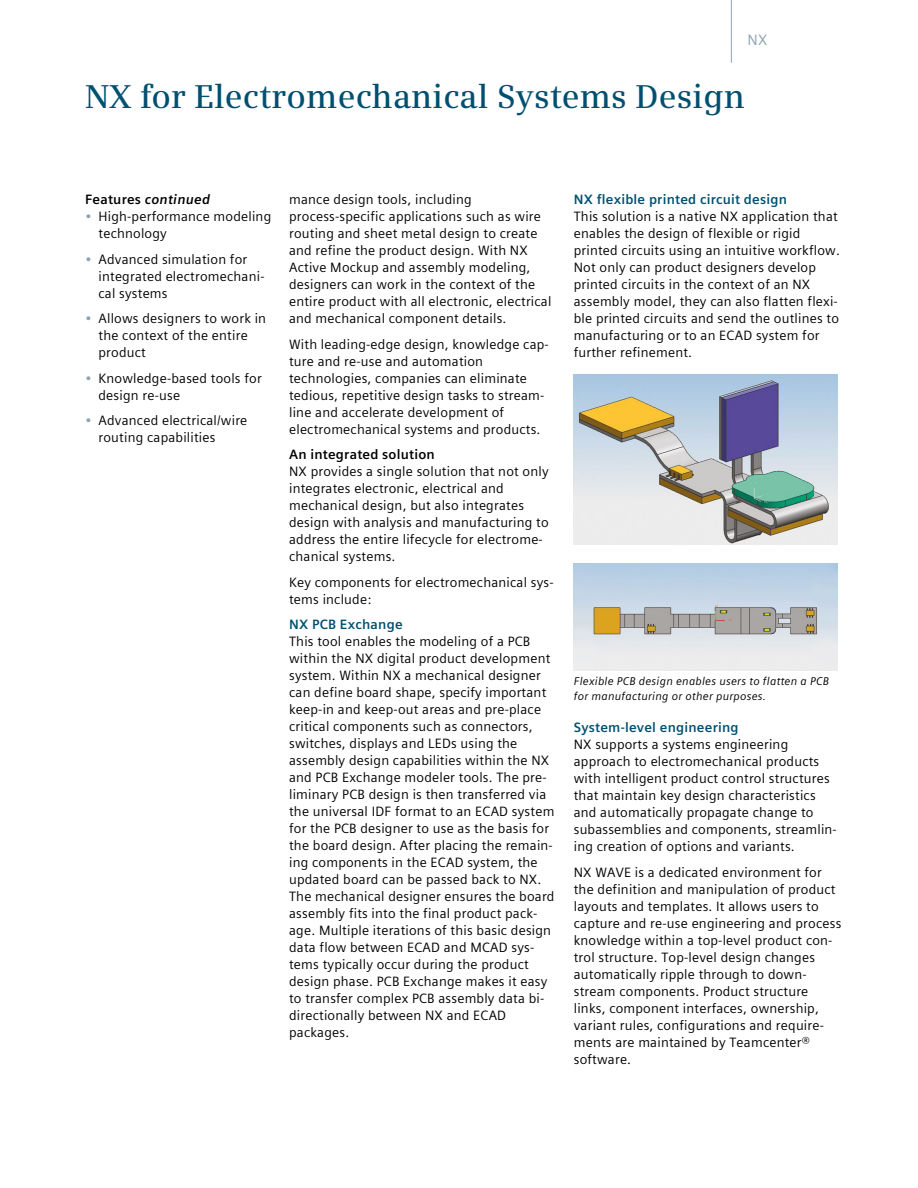
<style>
.page{position:relative;width:918px;height:1188px;background:#fff}
.page>*{position:absolute;margin:0;border:0;box-sizing:border-box;transform-origin:0 0}
._04__Head_Blue__22pt{font:600 33px "Siemens Serif";letter-spacing:.005em;color:#004f70}
.Product_tab___10pt_0{font:15px "Siemens Sans Global";color:#8ca3af}
._04__Copy___9pt_4mm{font:13.5px/17px "Siemens Sans Global";letter-spacing:.015em;color:#000}
._04__Head_para_Blue{font:700 13.5px "Siemens Sans Global";letter-spacing:.015em;color:#004f70}
._04__Head_paragraph{font:700 13.5px "Siemens Sans Global";letter-spacing:.015em;color:#000}
._04__Head_paragraph-2{font:italic 700 13.5px "Siemens Sans Global";letter-spacing:.015em;color:#000}
._06__Captions___7_5p{font:italic 11.25px/14.9px "Siemens Sans Global";letter-spacing:.02em;color:#000}
.s1{font-style:normal}
.s2{color:#8ca3af}
</style>
<div class="page">
<img style="left:574px;top:374px;width:263px;height:170px">
<img style="left:574px;top:563px;width:263px;height:108px">
<hr style="left:731px;top:0;width:1px;height:63px;background:#8ca3af">
<p class="Product_tab___10pt_0" style="left:748px;top:29px;width:21px">NX</p>
<p class="_04__Head_Blue__22pt" style="left:85px;top:77px;width:662px">NX for Electromechanical Systems Design</p>
<p class="_04__Head_paragraph-2" style="left:85px;top:189px;width:127px"><span class="s1">Features</span> continued</p>
<p class="_04__Copy___9pt_4mm" style="left:99px;top:208px;width:174px;text-indent:-14px"><span class="s2">•</span> High-performance modeling technology</p>
<p class="_04__Copy___9pt_4mm" style="left:99px;top:250px;width:168px;text-indent:-14px"><span class="s2">•</span> Advanced simulation for integrated electromechani&shy;cal systems</p>
<p class="_04__Copy___9pt_4mm" style="left:99px;top:310px;width:169px;text-indent:-14px"><span class="s2">•</span> Allows designers to work in the context of the entire product</p>
<p class="_04__Copy___9pt_4mm" style="left:99px;top:370px;width:165px;text-indent:-14px"><span class="s2">•</span> Knowledge-based tools for design re-use</p>
<p class="_04__Copy___9pt_4mm" style="left:99px;top:412px;width:150px;text-indent:-14px"><span class="s2">•</span> Advanced electrical/wire routing capabilities</p>
<p class="_04__Copy___9pt_4mm" style="left:289px;top:191px;width:264px">mance design tools, including process-specific applications such as wire routing and sheet metal design to create and refine the product design. With NX Active Mockup and assembly modeling, designers can work in the context of the entire product with all electronic, electrical and mechanical component details.</p>
<p class="_04__Copy___9pt_4mm" style="left:289px;top:336px;width:261px">With leading-edge design, knowledge cap&shy;ture and re-use and automation technologies, companies can eliminate tedious, repetitive design tasks to stream&shy;line and accelerate development of electromechanical systems and products.</p>
<p class="_04__Head_paragraph" style="left:289px;top:444px;width:147px">An integrated solution</p>
<p class="_04__Copy___9pt_4mm" style="left:289px;top:463px;width:261px">NX provides a single solution that not only integrates electronic, electrical and mechanical design, but also integrates design with analysis and manufacturing to address the entire lifecycle for electrome&shy;chanical systems.</p>
<p class="_04__Copy___9pt_4mm" style="left:289px;top:574px;width:266px">Key components for electromechanical sys&shy;tems include:</p>
<p class="_04__Head_para_Blue" style="left:289px;top:614px;width:115px">NX PCB Exchange</p>
<p class="_04__Copy___9pt_4mm" style="left:289px;top:633px;width:267px">This tool enables the modeling of a PCB within the NX digital product development system. Within NX a mechanical designer can define board shape, specify important keep-in and keep-out areas and pre-place critical components such as connectors, switches, displays and LEDs using the assembly design capabilities within the NX and PCB Exchange modeler tools. The pre&shy;liminary PCB design is then transferred via the universal IDF format to an ECAD system for the PCB designer to use as the basis for the board design. After placing the remain&shy;ing components in the ECAD system, the updated board can be passed back to NX.<br>The mechanical designer ensures the board assembly fits into the final product pack&shy;age. Multiple iterations of this basic design data flow between ECAD and MCAD sys&shy;tems typically occur during the product design phase. PCB Exchange makes it easy to transfer complex PCB assembly data bi&shy;directionally between NX and ECAD packages.</p>
<p class="_04__Head_para_Blue" style="left:574px;top:189px;width:215px">NX flexible printed circuit design</p>
<p class="_04__Copy___9pt_4mm" style="left:574px;top:208px;width:268px">This solution is a native NX application that enables the design of flexible or rigid printed circuits using an intuitive workflow.<br>Not only can product designers develop printed circuits in the context of an NX assembly model, they can also flatten flexi&shy;ble printed circuits and send the outlines to manufacturing or to an ECAD system for further refinement.</p>
<p class="_06__Captions___7_5p" style="left:574px;top:674px;width:257px">Flexible PCB design enables users to flatten a PCB for manufacturing or other purposes.</p>
<p class="_04__Head_para_Blue" style="left:574px;top:717px;width:166px">System-level engineering</p>
<p class="_04__Copy___9pt_4mm" style="left:574px;top:736px;width:265px">NX supports a systems engineering approach to electromechanical products with intelligent product control structures that maintain key design characteristics and automatically propagate change to subassemblies and components, streamlin&shy;ing creation of options and variants.</p>
<p class="_04__Copy___9pt_4mm" style="left:574px;top:863px;width:269px">NX WAVE is a dedicated environment for the definition and manipulation of product layouts and templates. It allows users to capture and re-use engineering and process knowledge within a top-level product con&shy;trol structure. Top-level design changes automatically ripple through to down&shy;stream components. Product structure links, component interfaces, ownership, variant rules, configurations and require&shy;ments are maintained by Teamcenter® software.</p>
</div>
